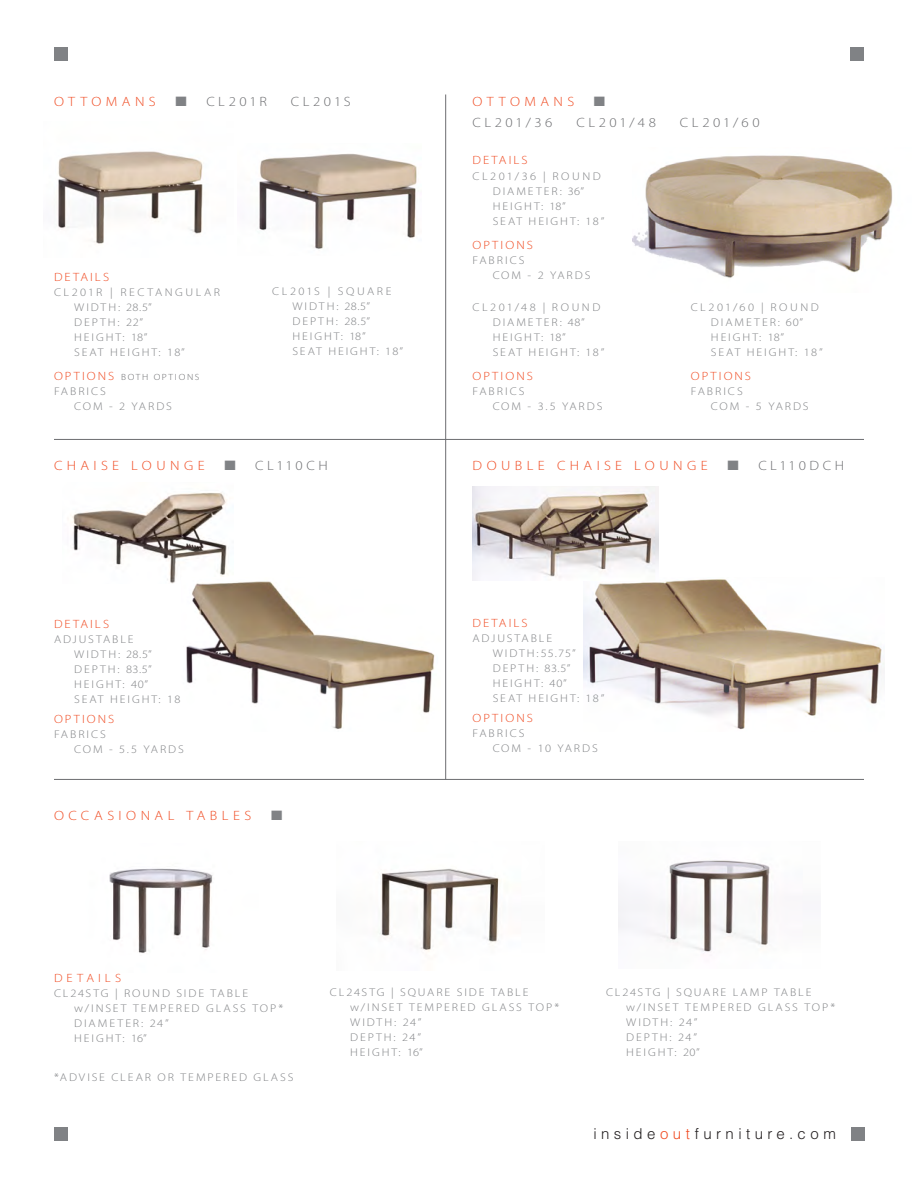
<style>
.page{position:relative;width:918px;height:1188px;background:#fff}
.page>*{position:absolute;margin:0;border:0;box-sizing:border-box;transform-origin:0 0}
.t1{font:300 15px "Helvetica";letter-spacing:.295em;color:#231f20}
.t2{font:300 13.5px "Myriad Pro";letter-spacing:.3em;color:#f04b22;scale:1.1 1}
.t3{font:300 13.5px "Myriad Pro";letter-spacing:.235em;color:#6c6d70;scale:1.1 1}
.t4{font:300 13.5px "Myriad Pro";letter-spacing:.21em;color:#6c6d70;scale:1.1 1}
.t5{font:13.5px "Zapf Dingbats";color:#808285;scale:1.1 1}
.t6{font:300 12px "Myriad Pro";letter-spacing:.16em;color:#f04b22;scale:1.1 1}
.t7{font:300 12px "Myriad Pro";letter-spacing:.305em;color:#f04b22;scale:1.1 1}
.t8{font:300 11.25px "Myriad Pro";letter-spacing:.155em;color:#808285;scale:1.1 1}
.t9{font:300 11.25px/15px "Myriad Pro";letter-spacing:.185em;color:#808285;text-align:center;scale:1.1 1}
.t10{font:300 11.25px/15px "Myriad Pro";letter-spacing:.2em;color:#808285;scale:1.1 1}
.t11{font:300 11.25px "Myriad Pro";letter-spacing:.205em;color:#808285;scale:1.1 1}
.t12{font:300 9px "Myriad Pro";letter-spacing:.17em;color:#6c6d70;scale:1.1 1}
.s1{color:#808285}
.s2{font-size:12px;color:#f04b22}
.s3{color:#f04b22}
</style>
<div class="page">
<img style="left:584px;top:579px;width:301px;height:151px">
<img style="left:58px;top:151px;width:145px;height:93px">
<img style="left:259px;top:153px;width:158px;height:96px">
<img style="left:632px;top:155px;width:261px;height:123px">
<div style="left:54px;top:47px;width:14px;height:14px;background:#808285"></div>
<div style="left:851px;top:1127px;width:14px;height:14px;background:#808285"></div>
<div style="left:54px;top:1127px;width:14px;height:14px;background:#808285"></div>
<img style="left:72px;top:492px;width:155px;height:92px">
<img style="left:472px;top:486px;width:187px;height:94px">
<div style="left:850px;top:47px;width:14px;height:14px;background:#808285"></div>
<hr style="left:445px;top:94px;width:1px;height:686px;background:#6c6d70">
<hr style="left:54px;top:439px;width:810px;height:1px;background:#6c6d70">
<hr style="left:54px;top:779px;width:810px;height:1px;background:#6c6d70">
<img style="left:109px;top:868px;width:104px;height:85px">
<img style="left:379px;top:868px;width:121px;height:84px">
<img style="left:618px;top:860px;width:152px;height:92px">
<img style="left:181px;top:577px;width:254px;height:152px">
<p class="t2" style="left:54px;top:94px;width:94px">OTTOMANS</p>
<p class="t3" style="left:175px;top:94px;width:85px"><span class="s1">■</span> CL201R</p>
<p class="t3" style="left:291px;top:94px;width:56px">CL201S</p>
<p class="t6" style="left:54px;top:270px;width:52px">DETAILS</p>
<p class="t10" style="left:74px;top:285px;width:134px;text-indent:-20px">CL201R | RECTANGULAR<br>WIDTH: 28.5”</p>
<p class="t8" style="left:74px;top:316px;width:64px">DEPTH: 22”</p>
<p class="t8" style="left:74px;top:331px;width:68px">HEIGHT: 18”</p>
<p class="t8" style="left:74px;top:346px;width:102px">SEAT HEIGHT: 18”</p>
<p class="t12" style="left:54px;top:372px;width:134px"><span class="s2">OPTIONS</span> BOTH OPTIONS</p>
<p class="t8" style="left:54px;top:385px;width:49px">FABRICS</p>
<p class="t8" style="left:74px;top:400px;width:90px">COM - 2 YARDS</p>
<p class="t10" style="left:272px;top:284px;width:110px">CL201S | SQUARE</p>
<p class="t8" style="left:292px;top:301px;width:72px">WIDTH: 28.5”</p>
<p class="t8" style="left:292px;top:316px;width:72px">DEPTH: 28.5”</p>
<p class="t8" style="left:292px;top:331px;width:68px">HEIGHT: 18”</p>
<p class="t8" style="left:292px;top:346px;width:102px">SEAT HEIGHT: 18”</p>
<p class="t2" style="left:54px;top:458px;width:138px">CHAISE LOUNGE</p>
<p class="t4" style="left:224px;top:458px;width:96px"><span class="s1">■</span> CL110CH</p>
<p class="t6" style="left:54px;top:618px;width:52px">DETAILS</p>
<p class="t8" style="left:54px;top:633px;width:74px">ADJUSTABLE</p>
<p class="t8" style="left:74px;top:648px;width:72px">WIDTH: 28.5”</p>
<p class="t8" style="left:74px;top:663px;width:72px">DEPTH: 83.5”</p>
<p class="t8" style="left:74px;top:678px;width:69px">HEIGHT: 40”</p>
<p class="t8" style="left:74px;top:693px;width:102px">SEAT HEIGHT: 18”</p>
<p class="t6" style="left:54px;top:712px;width:56px">OPTIONS</p>
<p class="t8" style="left:54px;top:728px;width:49px">FABRICS</p>
<p class="t8" style="left:74px;top:743px;width:101px">COM - 5.5 YARDS</p>
<p class="t2" style="left:54px;top:808px;width:181px">OCCASIONAL TABLES</p>
<p class="t5" style="left:271px;top:809px;width:12px">■</p>
<p class="t2" style="left:472px;top:94px;width:94px">OTTOMANS</p>
<p class="t5" style="left:594px;top:95px;width:12px">■</p>
<p class="t3" style="left:472px;top:115px;width:74px">CL201/36</p>
<p class="t3" style="left:576px;top:115px;width:74px">CL201/48</p>
<p class="t3" style="left:680px;top:115px;width:74px">CL201/60</p>
<p class="t6" style="left:472px;top:153px;width:52px">DETAILS</p>
<p class="t11" style="left:472px;top:170px;width:118px">CL201/36 | ROUND</p>
<p class="t8" style="left:493px;top:185px;width:85px">DIAMETER: 36”</p>
<p class="t8" style="left:493px;top:200px;width:68px">HEIGHT: 18”</p>
<p class="t8" style="left:493px;top:215px;width:103px">SEAT HEIGHT: 18”</p>
<p class="t6" style="left:472px;top:239px;width:56px">OPTIONS</p>
<p class="t8" style="left:472px;top:254px;width:49px">FABRICS</p>
<p class="t8" style="left:493px;top:269px;width:90px">COM - 2 YARDS</p>
<p class="t9" style="left:472px;top:300px;width:118px">CL201/48 | ROUND<br>DIAMETER: 48”</p>
<p class="t8" style="left:493px;top:331px;width:68px">HEIGHT: 18”</p>
<p class="t8" style="left:493px;top:346px;width:103px">SEAT HEIGHT: 18”</p>
<p class="t6" style="left:472px;top:369px;width:56px">OPTIONS</p>
<p class="t8" style="left:472px;top:385px;width:49px">FABRICS</p>
<p class="t8" style="left:493px;top:400px;width:101px">COM - 3.5 YARDS</p>
<p class="t9" style="left:691px;top:300px;width:118px">CL201/60 | ROUND<br>DIAMETER: 60”</p>
<p class="t8" style="left:711px;top:331px;width:68px">HEIGHT: 18”</p>
<p class="t8" style="left:711px;top:346px;width:103px">SEAT HEIGHT: 18”</p>
<p class="t6" style="left:691px;top:370px;width:56px">OPTIONS</p>
<p class="t8" style="left:691px;top:385px;width:49px">FABRICS</p>
<p class="t8" style="left:711px;top:400px;width:90px">COM - 5 YARDS</p>
<p class="t2" style="left:472px;top:458px;width:215px">DOUBLE CHAISE LOUNGE</p>
<p class="t3" style="left:727px;top:458px;width:108px"><span class="s1">■</span> CL110DCH</p>
<p class="t6" style="left:472px;top:616px;width:52px">DETAILS</p>
<p class="t8" style="left:472px;top:632px;width:74px">ADJUSTABLE</p>
<p class="t8" style="left:493px;top:647px;width:77px">WIDTH:55.75”</p>
<p class="t8" style="left:493px;top:662px;width:72px">DEPTH: 83.5”</p>
<p class="t8" style="left:493px;top:677px;width:69px">HEIGHT: 40”</p>
<p class="t8" style="left:493px;top:692px;width:103px">SEAT HEIGHT: 18”</p>
<p class="t6" style="left:472px;top:711px;width:56px">OPTIONS</p>
<p class="t8" style="left:472px;top:727px;width:49px">FABRICS</p>
<p class="t8" style="left:493px;top:742px;width:97px">COM - 10 YARDS</p>
<p class="t7" style="left:54px;top:972px;width:63px">DETAILS</p>
<p class="t8" style="left:54px;top:987px;width:178px">CL24STG | ROUND SIDE TABLE</p>
<p class="t8" style="left:74px;top:1002px;width:192px">w/INSET TEMPERED GLASS TOP*</p>
<p class="t8" style="left:74px;top:1017px;width:87px">DIAMETER: 24”</p>
<p class="t8" style="left:74px;top:1032px;width:68px">HEIGHT: 16”</p>
<p class="t8" style="left:54px;top:1071px;width:219px">*ADVISE CLEAR OR TEMPERED GLASS</p>
<p class="t8" style="left:330px;top:986px;width:182px">CL24STG | SQUARE SIDE TABLE</p>
<p class="t8" style="left:350px;top:1001px;width:192px">w/INSET TEMPERED GLASS TOP*</p>
<p class="t8" style="left:350px;top:1016px;width:66px">WIDTH: 24”</p>
<p class="t8" style="left:350px;top:1031px;width:66px">DEPTH: 24”</p>
<p class="t8" style="left:350px;top:1046px;width:68px">HEIGHT: 16”</p>
<p class="t8" style="left:606px;top:986px;width:188px">CL24STG | SQUARE LAMP TABLE</p>
<p class="t8" style="left:626px;top:1001px;width:192px">w/INSET TEMPERED GLASS TOP*</p>
<p class="t8" style="left:626px;top:1016px;width:66px">WIDTH: 24”</p>
<p class="t8" style="left:626px;top:1031px;width:66px">DEPTH: 24”</p>
<p class="t8" style="left:626px;top:1046px;width:69px">HEIGHT: 20”</p>
<p class="t1" style="left:594px;top:1124px;width:244px">inside<span class="s3">out</span>furniture.com</p>
</div>
